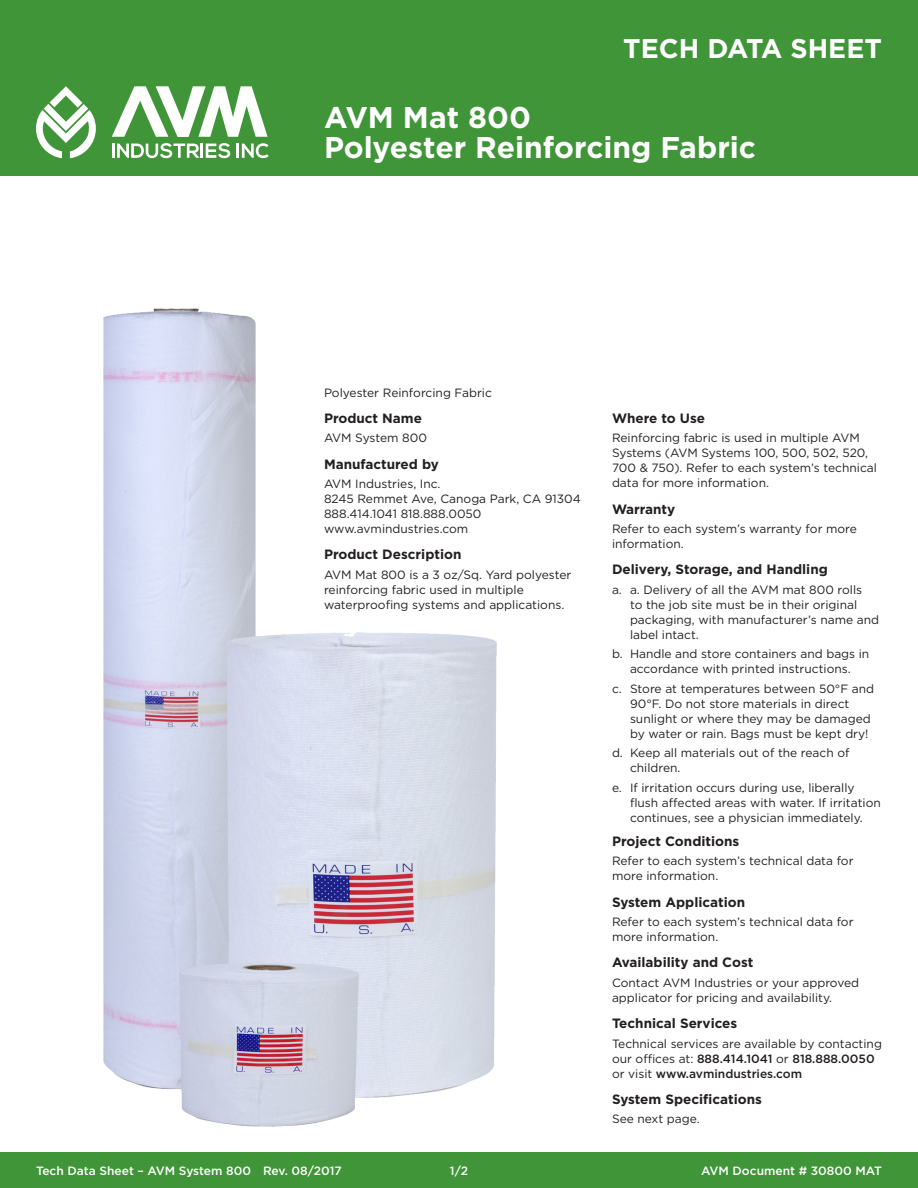
<style>
.page{position:relative;width:918px;height:1188px;background:#fff}
.page>*{position:absolute;margin:0;border:0;box-sizing:border-box;transform-origin:0 0}
.t1{font:700 30px/30px "Gotham";letter-spacing:-.005em;color:#fff}
.t2{font:700 27px "Gotham";color:#fff}
.Section{font:700 13.5px "Gotham";color:#231f20}
.Text{font:12px/15px "Gotham";color:#231f20}
.Bullets{font:12px/15px "Gotham";color:#231f20}
.Text-2{font:500 12px "Gotham";color:#fff}
.s1{font-weight:500}
</style>
<div class="page">
<div style="left:0;top:1152px;width:918px;height:36px;background:#3f9537"></div>
<div style="left:0;top:0;width:918px;height:176px;background:#3f9537"></div>
<svg style="left:36px;top:86px;width:60px;height:72px"></svg>
<svg style="left:242px;top:143px;width:27px;height:15px"></svg>
<hr style="left:236px;top:144px;width:3px;height:14px;background:#fff">
<svg style="left:112px;top:143px;width:118px;height:15px"></svg>
<svg style="left:112px;top:86px;width:156px;height:51px"></svg>
<img style="left:104px;top:308px;width:393px;height:818px">
<p class="t2" style="left:623px;top:30px;width:260px">TECH DATA SHEET</p>
<p class="t1" style="left:324px;top:102px;width:433px">AVM Mat 800<br>Polyester Reinforcing Fabric</p>
<p class="Text" style="left:324px;top:385px;width:169px">Polyester Reinforcing Fabric</p>
<p class="Section" style="left:324px;top:409px;width:100px">Product Name</p>
<p class="Text" style="left:324px;top:430px;width:105px">AVM System 800</p>
<p class="Section" style="left:324px;top:455px;width:116px">Manufactured by</p>
<p class="Text" style="left:324px;top:476px;width:258px">AVM Industries, Inc.<br>8245 Remmet Ave, Canoga Park, CA 91304<br>888.414.1041 818.888.0050 www.avmindustries.com</p>
<p class="Section" style="left:324px;top:546px;width:139px">Product Description</p>
<p class="Text" style="left:324px;top:567px;width:249px">AVM Mat 800 is a 3 oz/Sq. Yard polyester reinforcing fabric used in multiple waterproofing systems and applications.</p>
<p class="Section" style="left:612px;top:409px;width:95px">Where to Use</p>
<p class="Text" style="left:612px;top:430px;width:266px">Reinforcing fabric is used in multiple AVM Systems (AVM Systems 100, 500, 502, 520, 700 &amp; 750). Refer to each system’s technical data for more information.</p>
<p class="Section" style="left:612px;top:500px;width:65px">Warranty</p>
<p class="Text" style="left:612px;top:521px;width:247px">Refer to each system’s warranty for more information.</p>
<p class="Section" style="left:612px;top:561px;width:217px">Delivery, Storage, and Handling</p>
<p class="Bullets" style="left:630px;top:582px;width:251px;text-indent:-18px">a. a. Delivery of all the AVM mat 800 rolls<br>to the job site must be in their original packaging, with manufacturer’s name and label intact.</p>
<p class="Bullets" style="left:612px;top:646px;width:259px;text-align:center">b. Handle and store containers and bags in accordance with printed instructions.</p>
<p class="Bullets" style="left:630px;top:681px;width:246px;text-indent:-18px">c. Store at temperatures between 50°F and 90°F. Do not store materials in direct sunlight or where they may be damaged by water or rain. Bags must be kept dry!</p>
<p class="Bullets" style="left:630px;top:745px;width:221px;text-indent:-18px">d. Keep all materials out of the reach of children.</p>
<p class="Bullets" style="left:630px;top:780px;width:252px;text-indent:-18px">e. If irritation occurs during use, liberally flush affected areas with water. If irritation continues, see a physician immediately.</p>
<p class="Section" style="left:612px;top:832px;width:129px">Project Conditions</p>
<p class="Text" style="left:612px;top:853px;width:243px">Refer to each system’s technical data for more information.</p>
<p class="Section" style="left:612px;top:893px;width:135px">System Application</p>
<p class="Text" style="left:612px;top:914px;width:243px">Refer to each system’s technical data for more information.</p>
<p class="Section" style="left:612px;top:954px;width:143px">Availability and Cost</p>
<p class="Text" style="left:612px;top:975px;width:249px">Contact AVM Industries or your approved applicator for pricing and availability.</p>
<p class="Section" style="left:612px;top:1014px;width:127px">Technical Services</p>
<p class="Text" style="left:612px;top:1036px;width:272px">Technical services are available by contacting our offices at: <span class="s1">888.414.1041</span> or <span class="s1">818.888.0050 </span>or visit <span class="s1">www.avmindustries.com</span></p>
<p class="Section" style="left:612px;top:1090px;width:151px">System Specifications</p>
<p class="Text" style="left:612px;top:1111px;width:89px">See next page.</p>
<p class="Text-2" style="left:36px;top:1163px;width:307px">Tech Data Sheet – AVM System 800 Rev. 08/2017</p>
<p class="Text-2" style="left:450px;top:1163px;width:20px">1/2</p>
<p class="Text-2" style="left:701px;top:1163px;width:182px">AVM Document # 30800 MAT</p>
</div>
